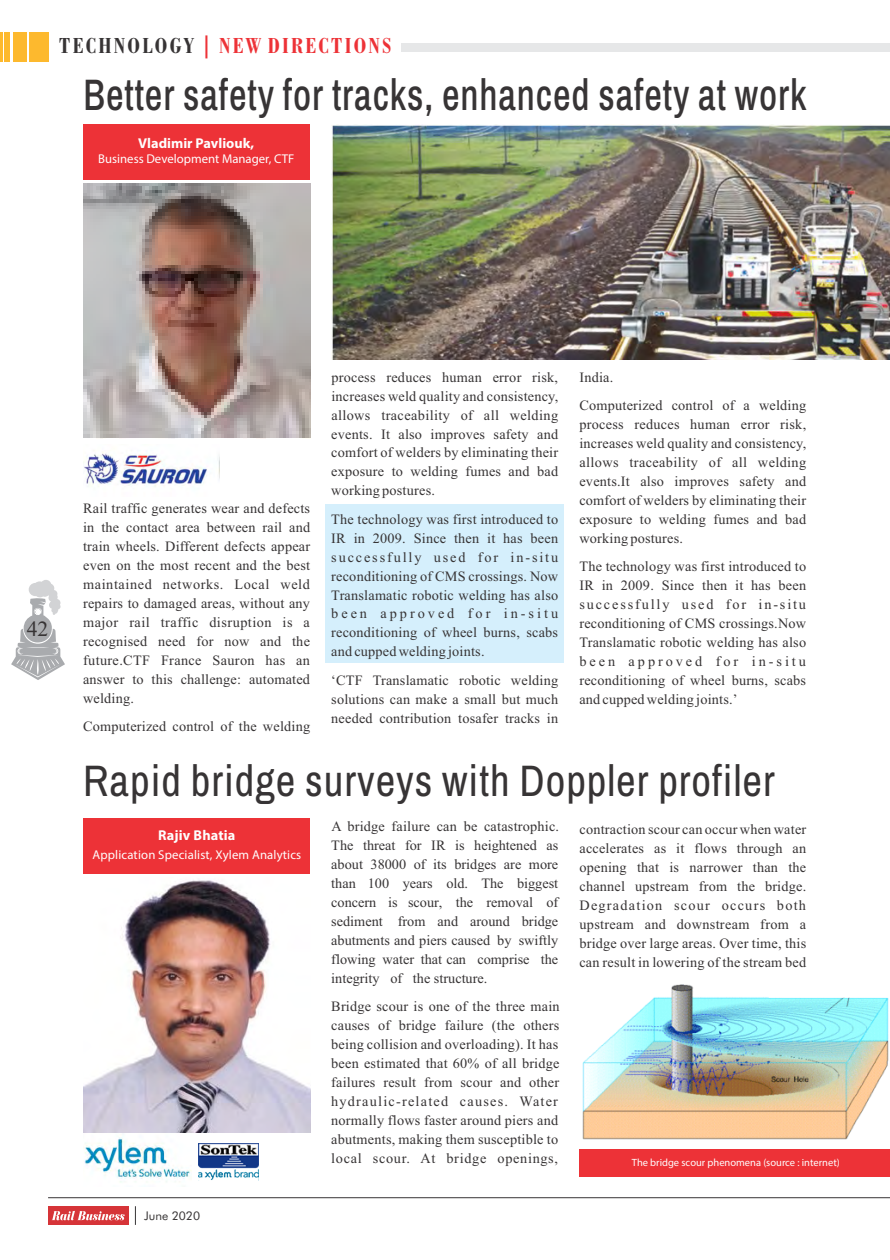
<style>
.page{position:relative;width:890px;height:1260px;background:#fff}
.page>*{position:absolute;margin:0;border:0;box-sizing:border-box;transform-origin:0 0}
.t1{font:500 44.1px "Archivo Narrow";letter-spacing:.025em;color:#373435;scale:.87 1}
.t2{font:44.1px "Archivo Narrow";letter-spacing:.025em;color:#373435}
.t3{font:700 condensed 22.95px "Bodoni BT";letter-spacing:.1em;color:#ed3237}
.t4{font:21.75px "Times New Roman";color:#373435}
.t5{font:14.25px/18.9px "Times New Roman";letter-spacing:.015em;color:#373435;text-align:justify}
.t6{font:700 14.25px "Myriad Pro";color:#fefefe}
.t7{font:12.75px "Myriad Pro";letter-spacing:.01em;color:#fefefe}
.t8{font:12px "Futura BT";color:#373435}
.t9{font:10.5px "Myriad Pro";color:#fefefe}
.s1{color:#373435}
</style>
<div class="page">
<svg style="left:11px;top:580px;width:54px;height:100px"></svg>
<div style="left:401px;top:43px;width:489px;height:8px;background:#e6e7e8"></div>
<div style="left:29px;top:32px;width:20px;height:30px;background:#fdb92e"></div>
<div style="left:13px;top:32px;width:14px;height:30px;background:#fdb92e"></div>
<div style="left:5px;top:32px;width:5px;height:30px;background:#fdb92e"></div>
<hr style="left:0;top:32px;width:2px;height:30px;background:#fdb92e">
<div style="left:48px;top:1206px;width:80px;height:19px;background:#d63438"></div>
<svg style="left:52px;top:1211px;width:73px;height:9px"></svg>
<svg style="left:135px;top:1206px;width:1px;height:19px"></svg>
<hr style="left:48px;top:1197px;width:842px;height:1px;background:#373435">
<img style="left:83px;top:184px;width:227px;height:255px">
<div style="left:83px;top:125px;width:227px;height:55px;background:#ed3237"></div>
<img style="left:331px;top:125px;width:559px;height:234px">
<img style="left:83px;top:880px;width:227px;height:252px">
<div style="left:83px;top:818px;width:227px;height:55px;background:#ed3237"></div>
<img style="left:582px;top:984px;width:307px;height:156px">
<div style="left:579px;top:1149px;width:311px;height:27px;background:#ed3237"></div>
<img style="left:83px;top:1137px;width:108px;height:45px">
<div style="left:325px;top:504px;width:238px;height:159px;background:#d5effc"></div>
<img style="left:84px;top:450px;width:135px;height:37px">
<img style="left:199px;top:1143px;width:59px;height:37px">
<h2 class="t3" style="left:59px;top:36px;width:334px"><span class="s1">TECHNOLOGY</span> | NEW DIRECTIONS</h2>
<h1 class="t1" style="left:84px;top:64px;width:832px">Better safety for tracks, enhanced safety at work</h1>
<p class="t6" style="left:138px;top:138px;width:117px">Vladimir Pavliouk,</p>
<p class="t7" style="left:98px;top:154px;width:198px">Business Development Manager, CTF</p>
<h3 class="t4" style="left:27px;top:621px;width:23px">42</h3>
<p class="t5" style="left:83px;top:500px;width:229px">Rail traffic generates wear and defects in the contact area between rail and train wheels. Different defects appear even on the most recent and the best maintained networks. Local weld repairs to damaged areas, without any major rail traffic disruption is a recognised need for now and the future.CTF France Sauron has an answer to this challenge: automated welding.</p>
<p class="t5" style="left:83px;top:718px;width:229px">Computerized control of the welding</p>
<p class="t5" style="left:331px;top:369px;width:228px">process reduces human error risk, increases weld quality and consistency, allows traceability of all welding events. It also improves safety and comfort of welders by eliminating their exposure to welding fumes and bad working postures.</p>
<p class="t5" style="left:331px;top:511px;width:228px">The technology was first introduced to IR in 2009. Since then it has been successfully used for in-situ reconditioning of CMS crossings. Now Translamatic robotic welding has also been approved for in-situ reconditioning of wheel burns, scabs and cupped welding joints.</p>
<p class="t5" style="left:331px;top:672px;width:228px">‘CTF Translamatic robotic welding solutions can make a small but much needed contribution tosafer tracks in</p>
<p class="t5" style="left:579px;top:369px;width:35px">India.</p>
<p class="t5" style="left:579px;top:397px;width:228px">Computerized control of a welding process reduces human error risk, increases weld quality and consistency, allows traceability of all welding events.It also improves safety and comfort of welders by eliminating their exposure to welding fumes and bad working postures.</p>
<p class="t5" style="left:579px;top:558px;width:228px">The technology was first introduced to IR in 2009. Since then it has been successfully used for in-situ reconditioning of CMS crossings.Now Translamatic robotic welding has also been approved for in-situ reconditioning of wheel burns, scabs and cupped welding joints.’</p>
<h1 class="t2" style="left:83px;top:750px;width:693px">Rapid bridge surveys with Doppler profiler</h1>
<p class="t6" style="left:158px;top:829px;width:79px">Rajiv Bhatia</p>
<p class="t7" style="left:92px;top:849px;width:210px">Application Specialist, Xylem Analytics</p>
<p class="t5" style="left:331px;top:818px;width:229px">A bridge failure can be catastrophic.<br>The threat for IR is heightened as about 38000 of its bridges are more than 100 years old. The biggest concern is scour, the removal of sediment from and around bridge abutments and piers caused by swiftly flowing water that can comprise the integrity of the structure.</p>
<p class="t5" style="left:331px;top:998px;width:230px">Bridge scour is one of the three main causes of bridge failure (the others being collision and overloading). It has been estimated that 60% of all bridge failures result from scour and other hydraulic-related causes. Water normally flows faster around piers and abutments, making them susceptible to local scour. At bridge openings,</p>
<p class="t5" style="left:579px;top:821px;width:228px">contraction scour can occur when water accelerates as it flows through an opening that is narrower than the channel upstream from the bridge.<br>Degradation scour occurs both upstream and downstream from a bridge over large areas. Over time, this can result in lowering of the stream bed</p>
<p class="t9" style="left:632px;top:1158px;width:210px">The bridge scour phenomena (source : internet)</p>
<p class="t8" style="left:144px;top:1211px;width:57px">June 2020</p>
</div>
